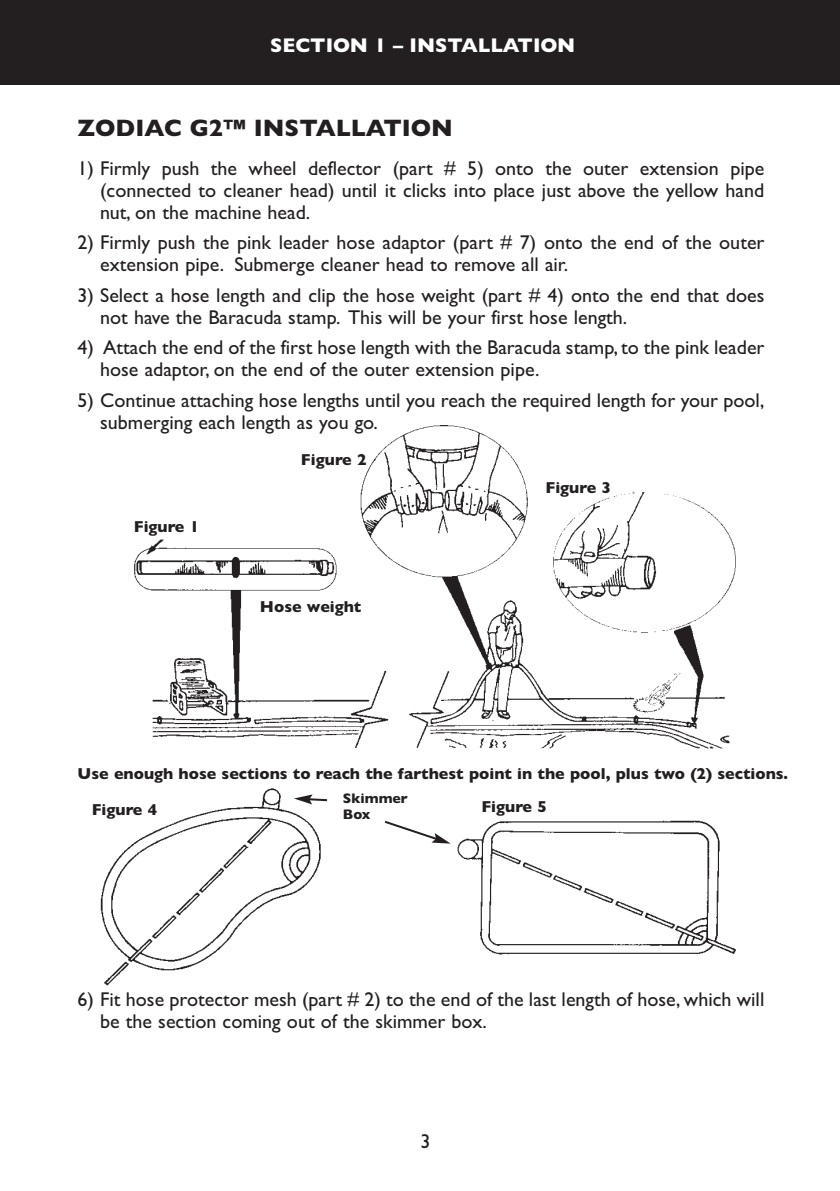
<style>
.page{position:relative;width:840px;height:1191px;background:#fff}
.page>*{position:absolute;margin:0;border:0;box-sizing:border-box;transform-origin:0 0}
.t1{font:700 24px "Gill Sans";color:#231f20}
.t2{font:20px/22px "Gill Sans";color:#231f20}
.t3{font:700 20px "Gill Sans";color:#fff}
.t4{font:700 16px "Gill Sans";color:#231f20}
.t5{font:700 14px/16.8px "Gill Sans";color:#231f20}
</style>
<div class="page">
<div style="left:0;top:0;width:839px;height:85px;background:#231f20"></div>
<img style="left:134px;top:425px;width:601px;height:323px">
<img style="left:100px;top:788px;width:221px;height:198px">
<img style="left:457px;top:820px;width:279px;height:135px">
<svg style="left:384px;top:820px;width:66px;height:23px"></svg>
<svg style="left:294px;top:794px;width:33px;height:10px"></svg>
<p class="t3" style="left:270px;top:38px;width:306px">SECTION 1 – INSTALLATION</p>
<p class="t1" style="left:78px;top:119px;width:376px">ZODIAC G2™ INSTALLATION</p>
<p class="t2" style="left:100px;top:159px;width:665px;text-align:justify;text-indent:-22px">1) Firmly push the wheel deflector (part # 5) onto the outer extension pipe (connected to cleaner head) until it clicks into place just above the yellow hand nut, on the machine head.</p>
<p class="t2" style="left:100px;top:234px;width:665px;text-indent:-22px">2) Firmly push the pink leader hose adaptor (part # 7) onto the end of the outer extension pipe. Submerge cleaner head to remove all air.</p>
<p class="t2" style="left:100px;top:286px;width:665px;text-indent:-22px">3) Select a hose length and clip the hose weight (part # 4) onto the end that does not have the Baracuda stamp. This will be your first hose length.</p>
<p class="t2" style="left:100px;top:339px;width:665px;text-indent:-22px">4) Attach the end of the first hose length with the Baracuda stamp, to the pink leader hose adaptor, on the end of the outer extension pipe.</p>
<p class="t2" style="left:100px;top:391px;width:665px;text-indent:-22px">5) Continue attaching hose lengths until you reach the required length for your pool, submerging each length as you go.</p>
<p class="t4" style="left:134px;top:521px;width:67px">Figure 1</p>
<p class="t4" style="left:301px;top:454px;width:67px">Figure 2</p>
<p class="t4" style="left:260px;top:600px;width:103px">Hose weight</p>
<p class="t4" style="left:545px;top:481px;width:67px">Figure 3</p>
<p class="t4" style="left:78px;top:768px;width:711px">Use enough hose sections to reach the farthest point in the pool, plus two (2) sections.</p>
<p class="t4" style="left:92px;top:804px;width:67px">Figure 4</p>
<p class="t4" style="left:481px;top:800px;width:67px">Figure 5</p>
<p class="t5" style="left:343px;top:791px;width:66px">Skimmer<br>Box</p>
<p class="t2" style="left:100px;top:990px;width:665px;text-indent:-22px">6) Fit hose protector mesh (part # 2) to the end of the last length of hose, which will be the section coming out of the skimmer box.</p>
<p class="t2" style="left:420px;top:1132px;width:11px">3</p>
</div>
